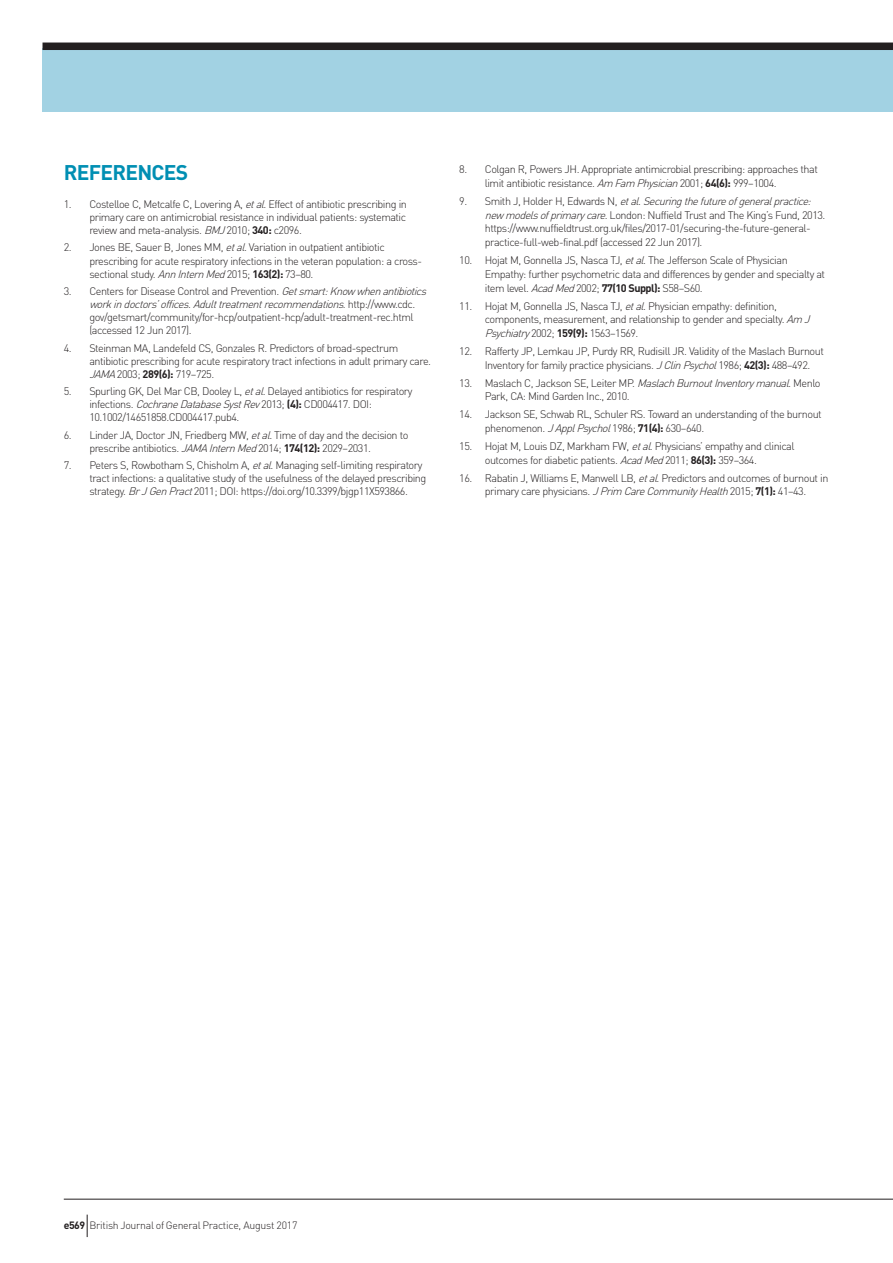
<style>
.page{position:relative;width:893px;height:1263px;background:#fff}
.page>*{position:absolute;margin:0;border:0;box-sizing:border-box;transform-origin:0 0}
.t1{font:700 21px "DIN";letter-spacing:-.035em;color:#008fb3}
.t2{font:300 10.8px/13px "DIN";letter-spacing:-.045em;color:#231f20}
.t3{font:300 10.5px "DIN";letter-spacing:-.025em;color:#231f20}
.s1{font-style:italic}
.s2{font-weight:700}
</style>
<div class="page">
<div style="left:43px;top:48px;width:850px;height:64px;background:#a2d2e3"></div>
<div style="left:43px;top:43px;width:850px;height:7px;background:#231f20"></div>
<hr style="left:64px;top:1199px;width:829px;height:1px;background:#231f20">
<svg style="left:87px;top:1214px;width:1px;height:23px"></svg>
<h1 class="t1" style="left:64px;top:159px;width:126px">REFERENCES</h1>
<p class="t2" style="left:89px;top:197px;width:319px;text-align:justify;text-indent:-26px">1. Costelloe C, Metcalfe C, Lovering A, <span class="s1">etal</span>. Effect of antibiotic prescribing in primary care on antimicrobial resistance in individual patients: systematic review and meta-analysis. <span class="s1">BMJ</span>2010; <span class="s2">340:</span> c2096.</p>
<p class="t2" style="left:89px;top:241px;width:334px;text-indent:-26px">2. Jones BE, Sauer B, Jones MM, <span class="s1">etal</span>. Variation in outpatient antibiotic prescribing for acute respiratory infections in the veteran population: a cross&shy;sectional study. <span class="s1">AnnInternMed</span>2015; <span class="s2">163(2):</span> 73–80.</p>
<p class="t2" style="left:89px;top:284px;width:342px;text-indent:-26px">3. Centers for Disease Control and Prevention. <span class="s1">Getsmart:Knowwhenantibiotics workindoctors’offices</span>. <span class="s1">Adulttreatmentrecommendations</span>. h t t p : //www . c d c . gov/getsmart/community/for-hcp/outpatient-hcp/adult-treatment-rec.html (accessed 12 Jun 2017).</p>
<p class="t2" style="left:89px;top:341px;width:343px;text-indent:-26px">4. Steinman MA, Landefeld CS, Gonzales R. Predictors of broad-spectrum antibiotic prescribing for acute respiratory tract infections in adult primary care.<br><span class="s1">JAMA</span>2003; <span class="s2">289(6):</span> 719–725.</p>
<p class="t2" style="left:89px;top:385px;width:325px;text-indent:-26px">5. Spurling GK, Del Mar CB, Dooley L, <span class="s1">etal</span>. Delayed antibiotics for respiratory infections. <span class="s1">CochraneDatabaseSystRev</span>2013; <span class="s2">(4):</span> CD004417. DOI:<br>10.1002/14651858.CD004417.pub4.</p>
<p class="t2" style="left:89px;top:428px;width:321px;text-indent:-26px">6. Linder JA, Doctor JN, Friedberg MW, <span class="s1">etal</span>. Time of day and the decision to prescribe antibiotics. <span class="s1">JAMAInternMed</span>2014; <span class="s2">174(12):</span> 2029–2031.</p>
<p class="t2" style="left:89px;top:459px;width:339px;text-indent:-26px">7. Peters S, Rowbotham S, Chisholm A, <span class="s1">etal</span>. Managing self-limiting respiratory tract infections: a qualitative study of the usefulness of the delayed prescribing strategy. <span class="s1">BrJGenPract</span>2011; DOI: https://doi.org/10.3399/bjgp11X593866.</p>
<p class="t2" style="left:485px;top:162px;width:335px;line-height:13.6px;text-indent:-26px">8. Colgan R, Powers JH. Appropriate antimicrobial prescribing: approaches that limit antibiotic resistance. <span class="s1">Am Fam Physician</span>2001; <span class="s2">64(6):</span> 999–1004.</p>
<p class="t2" style="left:485px;top:194px;width:342px;line-height:13.6px;text-indent:-26px">9 . S m i t h J , H o l d e r H , E d w a rd s N , <span class="s1">etal</span>. <span class="s1">Securingthefutureofgeneralpractice: newmodelsofprimarycare</span>. London: Nuffield Trust and The King’s Fund, 2013. https://www.nuffieldtrust.org.uk/files/2017-01/securing-the-future-general&shy;practice-full-web-final.pdf (accessed 22 Jun 2017).</p>
<p class="t2" style="left:485px;top:253px;width:342px;line-height:13.6px;text-indent:-26px">10. Hojat M, Gonnella JS, Nasca TJ, <span class="s1">etal</span>. The Jefferson Scale of Physician<br>Empathy: further psychometric data and differences by gender and specialty at item level. <span class="s1">AcadMed</span>2002; <span class="s2">77(10 Suppl):</span> S58–S60.</p>
<p class="t2" style="left:485px;top:299px;width:330px;line-height:13.6px;text-indent:-26px">11. Hojat M, Gonnella JS, Nasca TJ, <span class="s1">etal</span>. Physician empathy: definition, components, measurement, and relationship to gender and specialty. <span class="s1">Am J<br>Psychiatry</span>2002; <span class="s2">159(9):</span> 1563–1569.</p>
<p class="t2" style="left:485px;top:344px;width:341px;line-height:13.6px;text-indent:-26px">12. Rafferty JP, Lemkau JP, Purdy RR, Rudisill JR. Validity of the Maslach Burnout<br>Inventory for family practice physicians. <span class="s1">JClinPsychol</span>1986; <span class="s2">42(3):</span> 488–492.</p>
<p class="t2" style="left:485px;top:376px;width:337px;line-height:13.6px;text-indent:-26px">13. Maslach C, Jackson SE, Leiter MP. <span class="s1">MaslachBurnoutInventorymanual.</span>Menlo<br>Park, CA: Mind Garden Inc., 2010.</p>
<p class="t2" style="left:485px;top:407px;width:338px;line-height:13.6px;text-indent:-26px">14. Jackson SE, Schwab RL, Schuler RS. Toward an understanding of the burnout phenomenon. <span class="s1">JApplPsychol</span>1986; <span class="s2">71(4):</span> 630–640.</p>
<p class="t2" style="left:485px;top:439px;width:311px;line-height:13.6px;text-indent:-26px">15. Hojat M, Louis DZ, Markham FW, <span class="s1">etal</span>. Physicians’ empathy and clinical outcomes for diabetic patients. <span class="s1">AcadMed</span>2011; <span class="s2">86(3):</span> 359–364.</p>
<p class="t2" style="left:459px;top:471px;width:371px;line-height:13.6px;text-align:center">16. Rabatin J, Williams E, Manwell LB, <span class="s1">etal</span>. Predictors and outcomes of burnout in primary care physicians. <span class="s1">JPrim CareCommunityHealth</span>2015; <span class="s2">7(1):</span> 41–43.</p>
<p class="t3" style="left:64px;top:1219px;width:235px"><span class="s2">e569</span> British Journal of General Practice, August 2017</p>
</div>
